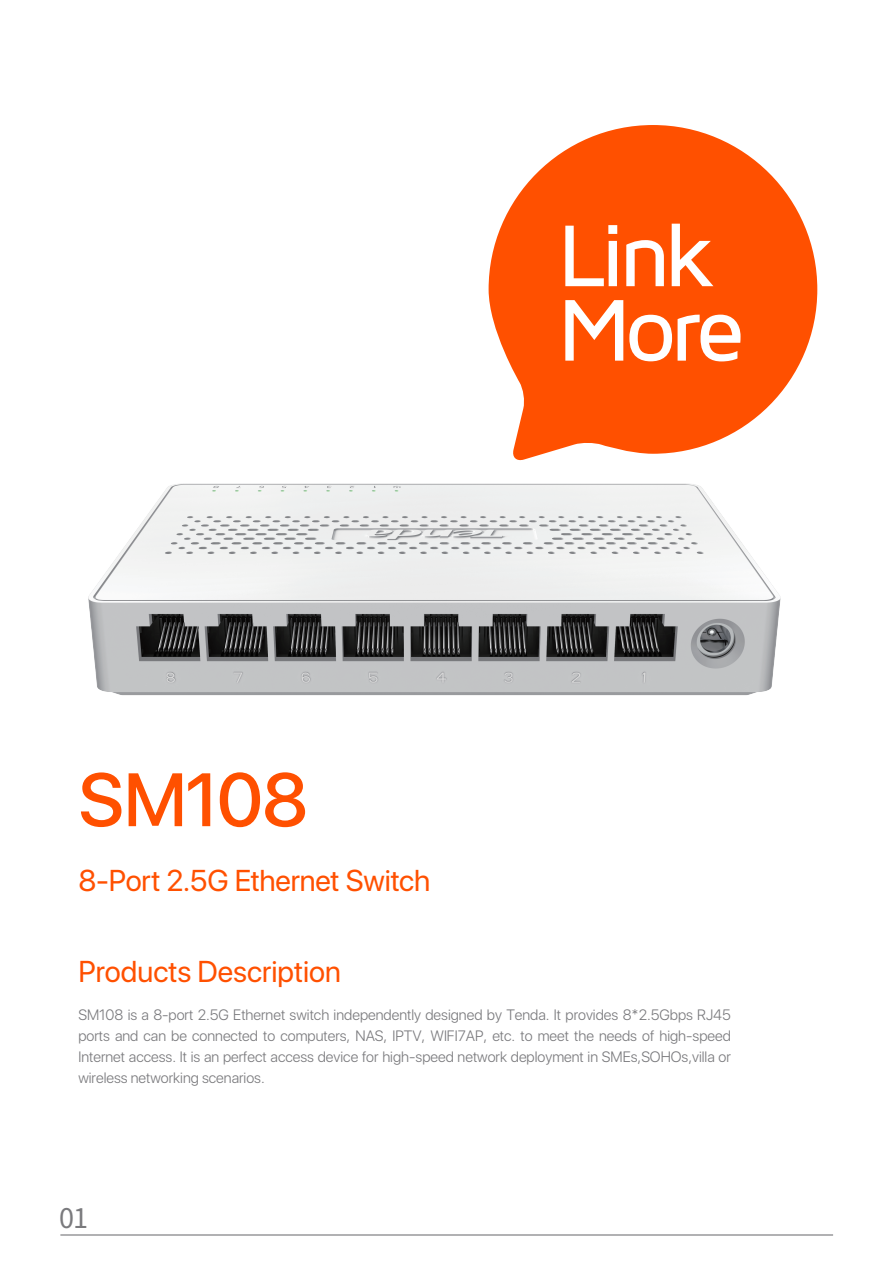
<style>
.page{position:relative;width:893px;height:1263px;background:#fff}
.page>*{position:absolute;margin:0;border:0;box-sizing:border-box;transform-origin:0 0}
.t1{font:500 75px "SF Pro Display";letter-spacing:-.025em;color:#ff5000}
.t2{font:30px "SF Pro Display";color:#ff5000}
.t3{font:27px "Source Han Sans CN";color:#7a7a7d}
.t4{font:300 15px/21px "SF Pro Display";color:#7a7a7d;text-align:justify}
</style>
<div class="page">
<hr style="left:60px;top:1235px;width:773px;height:1px;background:#656568">
<img style="left:88px;top:295px;width:730px;height:401px">
<svg style="left:489px;top:125px;width:328px;height:337px;fill:#ff5000"></svg>
<svg style="left:565px;top:225px;width:52px;height:61px"></svg>
<svg style="left:626px;top:240px;width:38px;height:46px"></svg>
<svg style="left:672px;top:224px;width:41px;height:62px"></svg>
<svg style="left:565px;top:300px;width:58px;height:61px"></svg>
<svg style="left:629px;top:315px;width:43px;height:46px"></svg>
<svg style="left:678px;top:315px;width:62px;height:46px"></svg>
<h1 class="t1" style="left:78px;top:746px;width:231px">SM108</h1>
<h2 class="t2" style="left:78px;top:857px;width:353px">8-Port 2.5G Ethernet Switch</h2>
<h2 class="t2" style="left:78px;top:948px;width:264px">Products Description</h2>
<p class="t4" style="left:78px;top:1004px;width:654px">SM108 is a 8-port 2.5G Ethernet switch independently designed by Tenda. It provides 8*2.5Gbps RJ45 ports and can be connected to computers, NAS, IPTV, WIFI7AP, etc. to meet the needs of high-speed Internet access. It is an perfect access device for high-speed network deployment in SMEs,SOHOs,villa or wireless networking scenarios.</p>
<h3 class="t3" style="left:59px;top:1204px;width:30px">01</h3>
</div>
